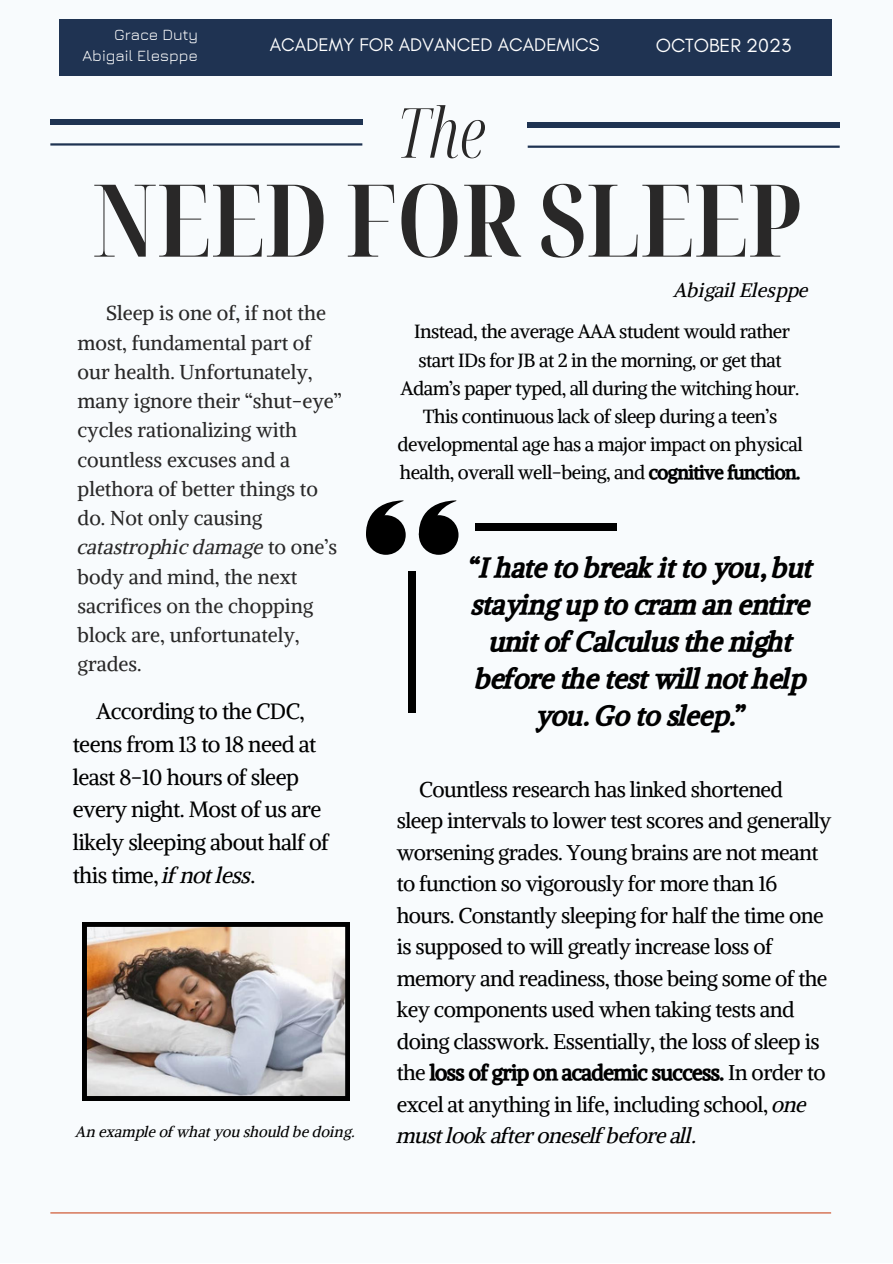
<style>
.page{position:relative;width:893px;height:1264px;background:#fff}
.page>*{position:absolute;margin:0;border:0;box-sizing:border-box;transform-origin:0 0}
.t1{font:700 extra-condensed 100.65px "Noto Serif Display";color:#292828}
.t2{font:italic 300 extra-condensed 69.15px "Noto Serif Display";color:#292828}
.t3{font:27px/37px "CA Generated";color:#000;text-align:center}
.t4{font:22.05px/32.5px "Alike";letter-spacing:-.025em;color:#000}
.t5{font:21.3px/31.5px "Alike";letter-spacing:-.025em;color:#000}
.t6{font:21.3px "CA Generated";letter-spacing:-.025em;color:#000}
.t7{font:20.1px/29.2px "Alike";color:#292828}
.t8{font:20.1px "CA Generated";color:#292828}
.t9{font:19.5px "CA Generated";color:#000}
.t10{font:19.5px "Glacial Indifference";color:#fff}
.t11{font:19.05px/28px "Alike";letter-spacing:-.025em;color:#000;text-align:center}
.t12{font:18.6px "Glacial Indifference";color:#fff}
.t13{font:15.9px/21.3px "Jura";color:#fff;text-align:right}
.t14{font:15px "CA Generated";color:#000}
.s1{font-family:"Alike"}
.s2{font-family:"CA Generated"}
</style>
<div class="page">
<div style="left:0;top:0;width:892px;height:1262px;background:#f8fbfd"></div>
<hr style="left:527px;top:146px;width:312px;height:2px;background:#1f3352">
<hr style="left:50px;top:143px;width:312px;height:3px;background:#1f3352">
<hr style="left:50px;top:1212px;width:781px;height:1px;background:#cc4b23">
<div style="left:50px;top:119px;width:312px;height:6px;background:#1f3352"></div>
<div style="left:527px;top:122px;width:312px;height:6px;background:#1f3352"></div>
<div style="left:59px;top:20px;width:773px;height:56px;background:#1f3352"></div>
<div style="left:419px;top:515px;width:39px;height:40px;background:#000;border-radius:50%"></div>
<svg style="left:418px;top:500px;width:38px;height:54px"></svg>
<div style="left:366px;top:515px;width:39px;height:40px;background:#000;border-radius:50%"></div>
<svg style="left:366px;top:500px;width:37px;height:54px"></svg>
<div style="left:408px;top:571px;width:8px;height:141px;background:#000"></div>
<div style="left:474px;top:523px;width:142px;height:7px;background:#000"></div>
<img style="left:82px;top:922px;width:267px;height:178px">
<p class="t13" style="left:83px;top:22px;width:117px">Grace Duty<br>Abigail Elesppe</p>
<p class="t12" style="left:270px;top:34px;width:331px">ACADEMY FOR ADVANCED ACADEMICS</p>
<p class="t10" style="left:655px;top:34px;width:137px">OCTOBER 2023</p>
<h2 class="t2" style="left:396px;top:86px;width:91px">The</h2>
<h1 class="t1" style="left:92px;top:150px;width:710px">NEED FOR SLEEP</h1>
<p class="t7" style="left:78px;top:298px;width:265px;text-indent:29px">Sleep is one of, if not the most, fundamental part of our health. Unfortunately, many ignore their “shut-eye” cycles rationalizing with countless excuses and a plethora of better things to do. Not only causing</p>
<p class="t8" style="left:78px;top:534px;width:261px">catastrophic damage <span class="s1">to one’s</span></p>
<p class="t7" style="left:78px;top:561px;width:237px">body and mind, the next sacrifices on the chopping block are, unfortunately, grades.</p>
<p class="t4" style="left:73px;top:695px;width:258px;text-indent:23px">According to the CDC, teens from 13 to 18 need at least 8-10 hours of sleep every night. Most of us are likely sleeping about half of this time, <span class="s2">if not less</span>.</p>
<p class="t14" style="left:76px;top:1122px;width:280px">An example of what you should be doing.</p>
<p class="t9" style="left:674px;top:278px;width:135px">Abigail Elesppe</p>
<p class="t11" style="left:397px;top:317px;width:406px">Instead, the average AAA student would rather start IDs for JB at 2 in the morning, or get that Adam’s paper typed, all during the witching hour.<br>This continuous lack of sleep during a teen’s developmental age has a major impact on physical health, overall well-being, and <span class="s2">cognitive function.</span></p>
<p class="t3" style="left:469px;top:548px;width:345px">“I hate to break it to you, but staying up to cram an entire unit of Calculus the night before the test will not help you. Go to sleep.”</p>
<p class="t5" style="left:396px;top:773px;width:436px;text-indent:23px">Countless research has linked shortened sleep intervals to lower test scores and generally worsening grades. Young brains are not meant to function so vigorously for more than 16 hours. Constantly sleeping for half the time one is supposed to will greatly increase loss of memory and readiness, those being some of the key components used when taking tests and doing classwork. Essentially, the loss of sleep is</p>
<p class="t6" style="left:396px;top:1058px;width:430px"><span class="s1">the</span> loss of grip on academic success. <span class="s1">In order to</span></p>
<p class="t5" style="left:396px;top:1088px;width:411px">excel at anything in life, including school, <span class="s2">one</span></p>
<p class="t6" style="left:396px;top:1121px;width:301px">must look after oneself before all.</p>
</div>
